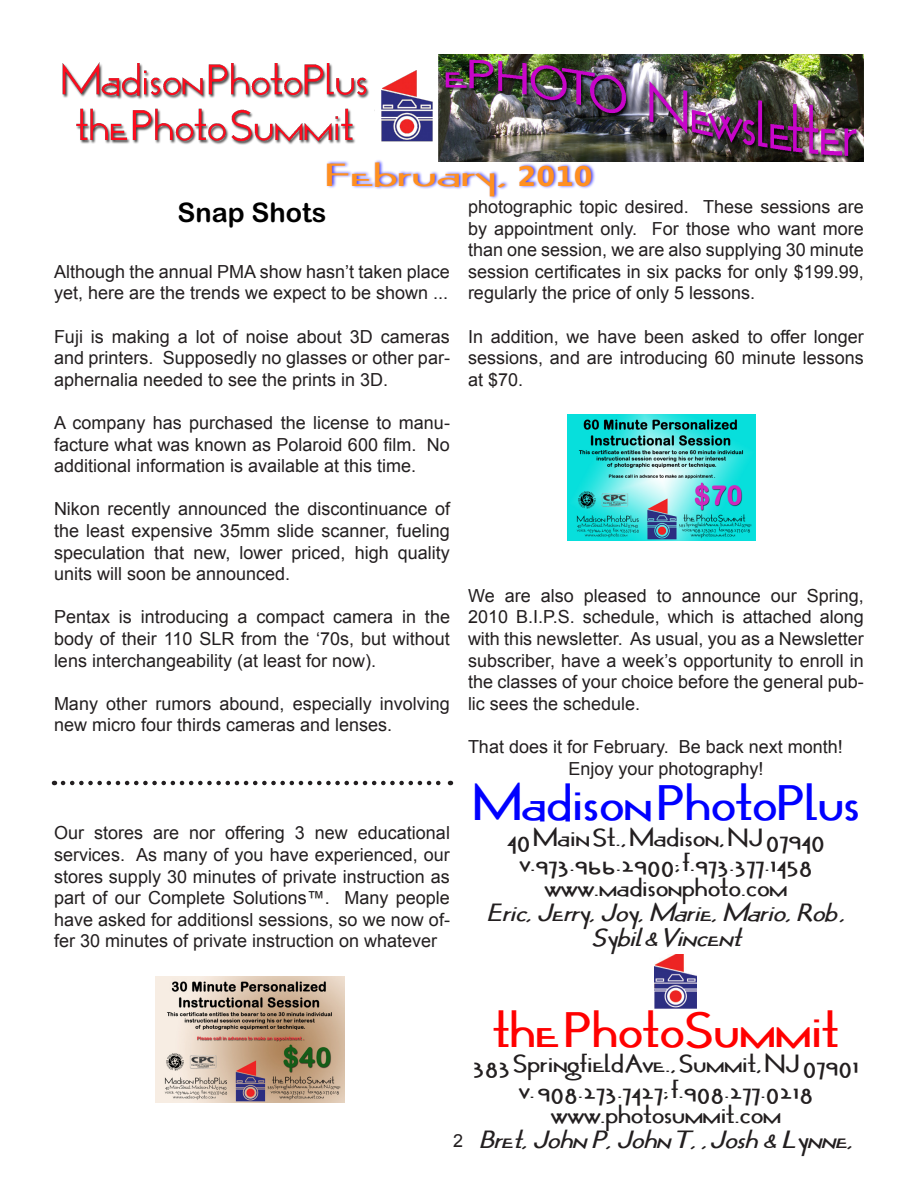
<style>
.page{position:relative;width:918px;height:1188px;background:#fff}
.page>*{position:absolute;margin:0;border:0;box-sizing:border-box;transform-origin:0 0}
.t1{font:700 42px "Opticon One 1";color:#00f}
.t2{font:700 42px "Opticon One 1";color:#f00}
.t3{font:700 27px "Opticon One 1 Ex";color:#ff9021}
.t4{font:27px "Arial Rounded 2";color:#000}
.t5{font:700 21px/25.2px "Opticon One 1";color:#231f20;text-align:center}
.t6{font:italic 700 21px/25.2px "Opticon One 1";color:#231f20;text-align:center}
.t7{font:18px/21.6px "Arial";color:#231f20;text-align:justify}
.s1{font-family:"Prima Sans BT"}
</style>
<div class="page">
<div style="left:325px;top:159px;width:271px;height:41px;background:#00f;opacity:.75"></div>
<img style="left:654px;top:955px;width:42px;height:54px">
<img style="left:62px;top:54px;width:802px;height:108px">
<img style="left:155px;top:976px;width:189px;height:126px">
<img style="left:567px;top:414px;width:189px;height:126px">
<svg style="left:63px;top:781px;width:388px;height:4px"></svg>
<h2 class="t3" style="left:325px;top:161px;width:269px">February, <span class="s1">2010</span></h2>
<h2 class="t4" style="left:178px;top:196px;width:150px">Snap Shots</h2>
<p class="t7" style="left:54px;top:261px;width:397px">Although the annual PMA show hasn’t taken place yet, here are the trends we expect to be shown ...</p>
<p class="t7" style="left:54px;top:326px;width:397px">Fuji is making a lot of noise about 3D cameras and printers. Supposedly no glasses or other par&shy;aphernalia needed to see the prints in 3D.</p>
<p class="t7" style="left:54px;top:412px;width:397px">A company has purchased the license to manu&shy;facture what was known as Polaroid 600 film. No additional information is available at this time.</p>
<p class="t7" style="left:54px;top:498px;width:398px">Nikon recently announced the discontinuance of the least expensive 35mm slide scanner, fueling speculation that new, lower priced, high quality units will soon be announced.</p>
<p class="t7" style="left:54px;top:606px;width:398px">Pentax is introducing a compact camera in the body of their 110 SLR from the ‘70s, but without lens interchangeability (at least for now).</p>
<p class="t7" style="left:54px;top:693px;width:397px">Many other rumors abound, especially involving new micro four thirds cameras and lenses.</p>
<p class="t7" style="left:54px;top:822px;width:397px">Our stores are nor offering 3 new educational services. As many of you have experienced, our stores supply 30 minutes of private instruction as part of our Complete Solutions™. Many people have asked for additionsl sessions, so we now of&shy;fer 30 minutes of private instruction on whatever</p>
<p class="t7" style="left:468px;top:196px;width:397px">photographic topic desired. These sessions are by appointment only. For those who want more than one session, we are also supplying 30 minute session certificates in six packs for only $199.99, regularly the price of only 5 lessons.</p>
<p class="t7" style="left:468px;top:326px;width:397px">In addition, we have been asked to offer longer sessions, and are introducing 60 minute lessons at $70.</p>
<p class="t7" style="left:468px;top:585px;width:397px">We are also pleased to announce our Spring, 2010 B.I.P.S. schedule, which is attached along with this newsletter. As usual, you as a Newsletter subscriber, have a week’s opportunity to enroll in the classes of your choice before the general pub&shy;lic sees the schedule.</p>
<p class="t7" style="left:568px;top:736px;width:276px;text-indent:-100px">That does it for February. Be back next month!<br>Enjoy your photography!</p>
<h1 class="t1" style="left:472px;top:781px;width:389px">Madison PhotoPlus</h1>
<p class="t5" style="left:507px;top:826px;width:319px">40 Main St., Madison, NJ 07940 v.973.966.2900; f.973.377.1458 www.madisonphoto.com</p>
<p class="t6" style="left:487px;top:901px;width:360px">Eric, Jerry, Joy, Marie, Mario, Rob ,<br>Sybil &amp; Vincent</p>
<p class="t7" style="left:453px;top:1130px;width:12px">2</p>
<h1 class="t2" style="left:493px;top:1008px;width:347px">the PhotoSummit</h1>
<p class="t5" style="left:473px;top:1053px;width:388px">383 Springfield Ave., Summit, NJ 07901 v. 908.273.7427; f.908.277.0218 www.photosummit.com</p>
<p class="t6" style="left:479px;top:1128px;width:375px">Bret, John P, John T, , Josh &amp; Lynne,</p>
</div>
